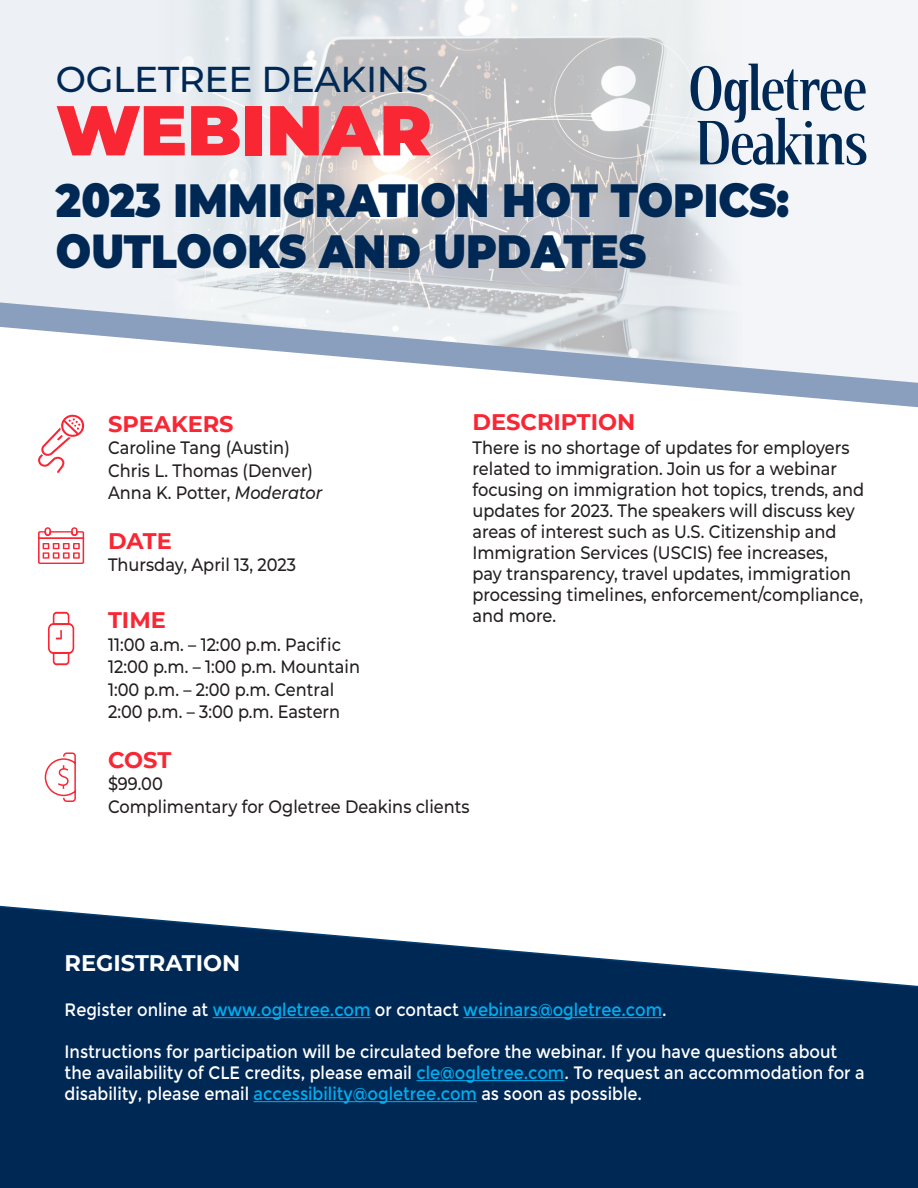
<style>
.page{position:relative;width:918px;height:1188px;background:#fff}
.page>*{position:absolute;margin:0;border:0;box-sizing:border-box;transform-origin:0 0}
.t1{font:900 70.35px "Montserrat";color:#f92634}
.t2{font:900 46.5px/51px "Montserrat";color:#002855;scale:.9 1}
.t3{font:500 36px "Montserrat";letter-spacing:-.01em;color:#002855}
.t4{font:700 22.5px "Montserrat";color:#f92634}
.t5{font:700 22.5px "Montserrat";color:#fff}
.t6{font:500 18px/21px "Montserrat";color:#231f20;scale:.9 1}
.t7{font:18px/21px "Montserrat";color:#fff;scale:.9 1}
.t8{font:18px "Montserrat";color:#00aeef;scale:.9 1}
.s1{font-style:italic}
.s2{color:#fff}
.s3{color:#00aeef}
</style>
<div class="page">
<div style="left:0;top:0;width:132px;height:303px;background:#edf0f5"></div>
<div style="left:742px;top:0;width:176px;height:303px;background:#f3f5f8"></div>
<img style="left:132px;top:0;width:610px;height:303px">
<svg style="left:0;top:905px;width:918px;height:283px;background:#24476d"></svg>
<svg style="left:691px;top:64px;width:175px;height:101px"></svg>
<div style="left:805px;top:121px;width:7px;height:7px;background:#002855;border-radius:50%"></div>
<hr style="left:213px;top:1017px;width:158px;height:1px;background:#00aeef">
<hr style="left:463px;top:1017px;width:199px;height:1px;background:#00aeef">
<hr style="left:417px;top:1080px;width:147px;height:1px;background:#00aeef">
<hr style="left:254px;top:1101px;width:223px;height:1px;background:#00aeef">
<svg style="left:0;top:303px;width:918px;height:104px"></svg>
<svg style="left:44px;top:752px;width:32px;height:50px"></svg>
<svg style="left:38px;top:527px;width:46px;height:37px"></svg>
<svg style="left:48px;top:612px;width:26px;height:53px"></svg>
<svg style="left:38px;top:414px;width:47px;height:59px"></svg>
<p class="t3" style="left:56px;top:54px;width:374px">OGLETREE DEAKINS</p>
<p class="t1" style="left:56px;top:78px;width:378px">WEBINAR</p>
<p class="t2" style="left:56px;top:172px;width:816px">2023 IMMIGRATION HOT TOPICS:<br>OUTLOOKS AND UPDATES</p>
<p class="t4" style="left:472px;top:406px;width:164px">DESCRIPTION</p>
<p class="t6" style="left:472px;top:436px;width:437px">There is no shortage of updates for employers related to immigration. Join us for a webinar focusing on immigration hot topics, trends, and updates for 2023. The speakers will discuss key areas of interest such as U.S. Citizenship and Immigration Services (USCIS) fee increases,<br>pay transparency, travel updates, immigration processing timelines, enforcement/compliance, and more.</p>
<p class="t4" style="left:108px;top:408px;width:127px">SPEAKERS</p>
<p class="t6" style="left:108px;top:437px;width:203px">Caroline Tang (Austin)</p>
<p class="t6" style="left:108px;top:459px;width:229px">Chris L. Thomas (Denver)</p>
<p class="t6" style="left:108px;top:482px;width:240px">Anna K. Potter, <span class="s1">Moderator</span></p>
<p class="t4" style="left:108px;top:525px;width:65px">DATE</p>
<p class="t6" style="left:108px;top:554px;width:210px">Thursday, April 13, 2023</p>
<p class="t4" style="left:108px;top:604px;width:59px">TIME</p>
<p class="t6" style="left:108px;top:633px;width:260px">11:00 a.m. – 12:00 p.m. Pacific</p>
<p class="t6" style="left:108px;top:656px;width:282px">12:00 p.m. – 1:00 p.m. Mountain</p>
<p class="t6" style="left:108px;top:678px;width:253px">1:00 p.m. – 2:00 p.m. Central</p>
<p class="t6" style="left:108px;top:701px;width:259px">2:00 p.m. – 3:00 p.m. Eastern</p>
<p class="t4" style="left:108px;top:744px;width:65px">COST</p>
<p class="t6" style="left:108px;top:773px;width:62px">$99.00</p>
<p class="t6" style="left:108px;top:795px;width:403px">Complimentary for Ogletree Deakins clients</p>
<p class="t5" style="left:65px;top:947px;width:177px">REGISTRATION</p>
<p class="t8" style="left:65px;top:1000px;width:670px"><span class="s2">Register online at</span> www.ogletree.com <span class="s2">or contact</span> webinars@ogletree.com<span class="s2">.</span></p>
<p class="t7" style="left:65px;top:1042px;width:890px">Instructions for participation will be circulated before the webinar. If you have questions about the availability of CLE credits, please email <span class="s3">cle@ogletree.com</span>. To request an accommodation for a disability, please email <span class="s3">accessibility@ogletree.com</span> as soon as possible.</p>
</div>
